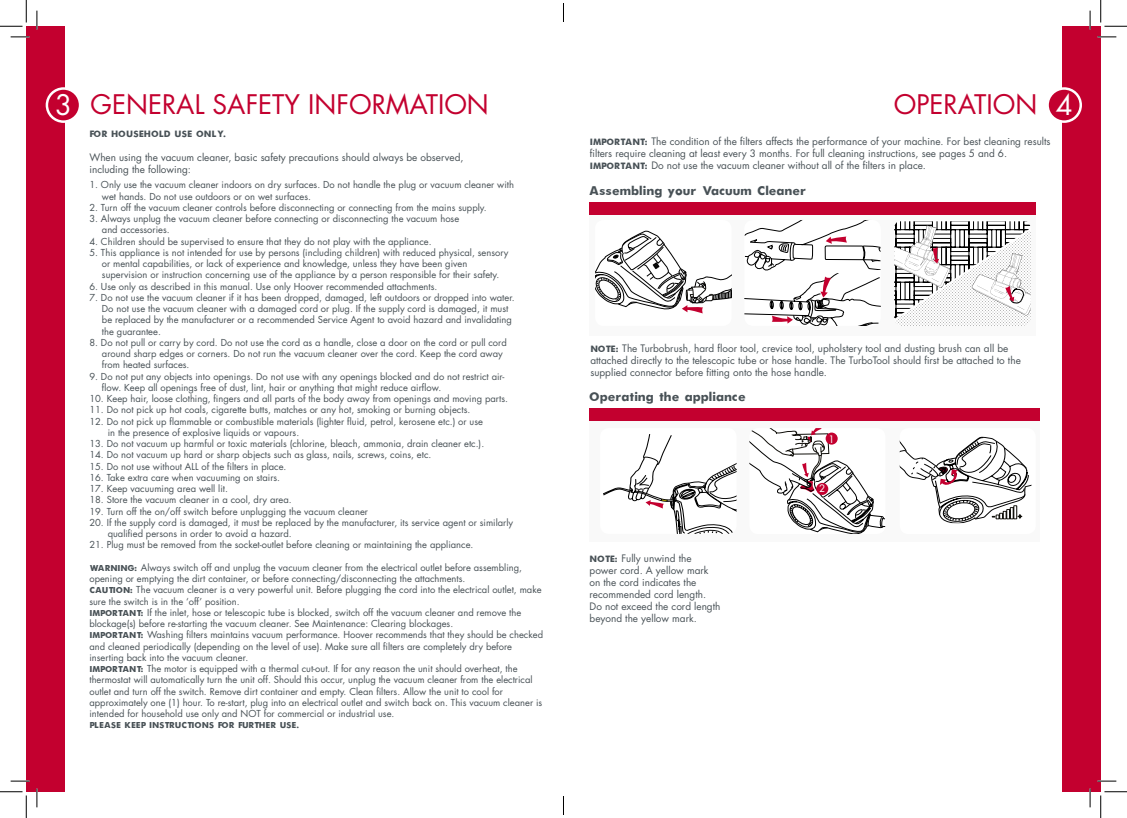
<style>
.page{position:relative;width:1127px;height:818px;background:#fff}
.page>*{position:absolute;margin:0;border:0;box-sizing:border-box;transform-origin:0 0}
.t1{font:27.5px "Futura";color:#fff}
.t2{font:26.25px "Futura";color:#c3002f}
.t3{font:700 13.75px "Futura";color:#485156}
.t4{font:10px/12px "Futura";color:#485156}
.t5{font:700 10px "Futura";color:#485156}
.t6{font:10px "Futura";color:#fff}
.t7{font:9.38px/11.2px "Futura";color:#485156}
.t8{font:700 9.38px "Futura";color:#485156}
.s1{font-weight:700}
</style>
<div class="page">
<div style="left:589px;top:203px;width:446px;height:133px;background:#f9f9f9"></div>
<div style="left:589px;top:408px;width:450px;height:133px;background:#f9f9f9"></div>
<div style="left:589px;top:203px;width:446px;height:12px;background:#c3002f"></div>
<div style="left:589px;top:408px;width:450px;height:12px;background:#c3002f"></div>
<div style="left:26px;top:26px;width:38px;height:766px;background:#c3002f"></div>
<div style="left:595px;top:220px;width:136px;height:106px;background:#fff;border-radius:9px"></div>
<svg style="left:595px;top:231px;width:137px;height:82px"></svg>
<svg style="left:744px;top:220px;width:136px;height:106px"></svg>
<svg style="left:894px;top:221px;width:136px;height:105px"></svg>
<div style="left:899px;top:428px;width:136px;height:106px;background:#fff;border-radius:9px"></div>
<svg style="left:899px;top:437px;width:132px;height:86px"></svg>
<svg style="left:749px;top:428px;width:136px;height:106px"></svg>
<div style="left:600px;top:428px;width:136px;height:106px;background:#fff;border-radius:9px"></div>
<svg style="left:603px;top:434px;width:133px;height:100px"></svg>
<div style="left:1062px;top:26px;width:38px;height:766px;background:#c3002f"></div>
<div style="left:47px;top:88px;width:33px;height:34px;background:#c3002f;border-radius:50%"></div>
<div style="left:46px;top:87px;width:35px;height:36px;border:2px solid #fff;border-radius:50%"></div>
<div style="left:1047px;top:88px;width:33px;height:34px;background:#c3002f;border-radius:50%"></div>
<div style="left:1046px;top:87px;width:35px;height:36px;border:2px solid #fff;border-radius:50%"></div>
<svg style="left:825px;top:432px;width:12px;height:13px"></svg>
<div style="left:816px;top:483px;width:12px;height:12px;background:#c3002f;border-radius:50%"></div>
<svg style="left:11px;top:36px;width:18px;height:2px"></svg>
<svg style="left:1097px;top:36px;width:18px;height:2px"></svg>
<svg style="left:11px;top:780px;width:18px;height:2px"></svg>
<svg style="left:1097px;top:780px;width:18px;height:2px"></svg>
<svg style="left:36px;top:11px;width:2px;height:18px"></svg>
<svg style="left:36px;top:788px;width:2px;height:19px"></svg>
<svg style="left:1089px;top:11px;width:1px;height:18px"></svg>
<svg style="left:1089px;top:788px;width:1px;height:19px"></svg>
<svg style="left:0;top:0;width:27px;height:27px"></svg>
<svg style="left:0;top:791px;width:27px;height:27px"></svg>
<svg style="left:1100px;top:0;width:26px;height:27px"></svg>
<svg style="left:1100px;top:791px;width:26px;height:27px"></svg>
<svg style="left:563px;top:3px;width:1px;height:19px"></svg>
<svg style="left:563px;top:796px;width:1px;height:19px"></svg>
<h2 class="t2" style="left:91px;top:86px;width:400px">GENERAL SAFETY INFORMATION</h2>
<h2 class="t2" style="left:893px;top:86px;width:145px">OPERATION</h2>
<p class="t4" style="left:589px;top:135px;width:462px"><span class="s1">IMPORTANT:</span> The condition of the filters affects the performance of your machine. For best cleaning results filters require cleaning at least every 3 months. For full cleaning instructions, see pages 5 and 6.<br><span class="s1">IMPORTANT:</span> Do not use the vacuum cleaner without all of the filters in place.</p>
<h1 class="t1" style="left:55px;top:86px;width:18px">3</h1>
<h1 class="t1" style="left:1055px;top:86px;width:18px">4</h1>
<p class="t5" style="left:89px;top:129px;width:138px">FOR HOUSEHOLD USE ONLY.</p>
<p class="t4" style="left:89px;top:151px;width:375px">When using the vacuum cleaner, basic safety precautions should always be observed, including the following:</p>
<p class="t7" style="left:102px;top:179px;width:413px;text-indent:-12px">1. Only use the vacuum cleaner indoors on dry surfaces. Do not handle the plug or vacuum cleaner with wet hands. Do not use outdoors or on wet surfaces.</p>
<p class="t7" style="left:89px;top:202px;width:398px">2. Turn off the vacuum cleaner controls before disconnecting or connecting from the mains supply.</p>
<p class="t7" style="left:102px;top:213px;width:359px;text-indent:-12px">3. Always unplug the vacuum cleaner before connecting or disconnecting the vacuum hose and accessories.</p>
<p class="t7" style="left:89px;top:235px;width:343px">4. Children should be supervised to ensure that they do not play with the appliance.</p>
<p class="t7" style="left:102px;top:247px;width:408px;text-indent:-12px">5. This appliance is not intended for use by persons (including children) with reduced physical, sensory or mental capabilities, or lack of experience and knowledge, unless they have been given supervision or instruction concerning use of the appliance by a person responsible for their safety.</p>
<p class="t7" style="left:89px;top:280px;width:349px">6. Use only as described in this manual. Use only Hoover recommended attachments.</p>
<p class="t7" style="left:102px;top:292px;width:414px;text-indent:-12px">7. Do not use the vacuum cleaner if it has been dropped, damaged, left outdoors or dropped into water.<br>Do not use the vacuum cleaner with a damaged cord or plug. If the supply cord is damaged, it must be replaced by the manufacturer or a recommended Service Agent to avoid hazard and invalidating the guarantee.</p>
<p class="t7" style="left:102px;top:337px;width:406px;text-indent:-12px">8. Do not pull or carry by cord. Do not use the cord as a handle, close a door on the cord or pull cord around sharp edges or corners. Do not run the vacuum cleaner over the cord. Keep the cord away from heated surfaces.</p>
<p class="t7" style="left:102px;top:370px;width:404px;text-indent:-12px">9. Do not put any objects into openings. Do not use with any openings blocked and do not restrict air&shy;flow. Keep all openings free of dust, lint, hair or anything that might reduce airflow.</p>
<p class="t7" style="left:89px;top:393px;width:420px">10. Keep hair, loose clothing, fingers and all parts of the body away from openings and moving parts.</p>
<p class="t7" style="left:89px;top:404px;width:382px">11. Do not pick up hot coals, cigarette butts, matches or any hot, smoking or burning objects.</p>
<p class="t7" style="left:108px;top:415px;width:377px;text-indent:-18px">12. Do not pick up flammable or combustible materials (lighter fluid, petrol, kerosene etc.) or use in the presence of explosive liquids or vapours.</p>
<p class="t7" style="left:89px;top:438px;width:396px">13. Do not vacuum up harmful or toxic materials (chlorine, bleach, ammonia, drain cleaner etc.).</p>
<p class="t7" style="left:89px;top:449px;width:343px">14. Do not vacuum up hard or sharp objects such as glass, nails, screws, coins, etc.</p>
<p class="t7" style="left:89px;top:460px;width:198px">15. Do not use without ALL of the filters in place.</p>
<p class="t7" style="left:89px;top:472px;width:192px">16. Take extra care when vacuuming on stairs.</p>
<p class="t7" style="left:89px;top:483px;width:140px">17. Keep vacuuming area well lit.</p>
<p class="t7" style="left:89px;top:494px;width:204px">18. Store the vacuum cleaner in a cool, dry area.</p>
<p class="t7" style="left:89px;top:505px;width:280px">19. Turn off the on/off switch before unplugging the vacuum cleaner</p>
<p class="t7" style="left:108px;top:517px;width:407px;text-indent:-18px">20. If the supply cord is damaged, it must be replaced by the manufacturer, its service agent or similarly qualified persons in order to avoid a hazard.</p>
<p class="t7" style="left:89px;top:539px;width:385px">21. Plug must be removed from the socket-outlet before cleaning or maintaining the appliance.</p>
<p class="t7" style="left:89px;top:562px;width:455px"><span class="s1">WARNING:</span> Always switch off and unplug the vacuum cleaner from the electrical outlet before assembling, opening or emptying the dirt container, or before connecting/disconnecting the attachments.<br><span class="s1">CAUTION:</span> The vacuum cleaner is a very powerful unit. Before plugging the cord into the electrical outlet, make sure the switch is in the ‘off’ position.<br><span class="s1">IMPORTANT:</span> If the inlet, hose or telescopic tube is blocked, switch off the vacuum cleaner and remove the blockage(s) before re-starting the vacuum cleaner. See Maintenance: Clearing blockages.<br><span class="s1">IMPORTANT:</span> Washing filters maintains vacuum performance. Hoover recommends that they should be checked and cleaned periodically (depending on the level of use). Make sure all filters are completely dry before inserting back into the vacuum cleaner.<br><span class="s1">IMPORTANT:</span> The motor is equipped with a thermal cut-out. If for any reason the unit should overheat, the thermostat will automatically turn the unit off. Should this occur, unplug the vacuum cleaner from the electrical outlet and turn off the switch. Remove dirt container and empty. Clean filters. Allow the unit to cool for approximately one (1) hour. To re-start, plug into an electrical outlet and switch back on. This vacuum cleaner is intended for household use only and NOT for commercial or industrial use.</p>
<p class="t8" style="left:89px;top:721px;width:211px">PLEASE KEEP INSTRUCTIONS FOR FURTHER USE.</p>
<h3 class="t3" style="left:589px;top:184px;width:218px">Assembling your Vacuum Cleaner</h3>
<p class="t4" style="left:590px;top:342px;width:432px"><span class="s1">NOTE:</span> The Turbobrush, hard floor tool, crevice tool, upholstery tool and dusting brush can all be attached directly to the telescopic tube or hose handle. The TurboTool should first be attached to the supplied connector before fitting onto the hose handle.</p>
<h3 class="t3" style="left:589px;top:389px;width:158px">Operating the appliance</h3>
<p class="t6" style="left:828px;top:432px;width:8px">1</p>
<p class="t6" style="left:819px;top:481px;width:8px">2</p>
<p class="t4" style="left:589px;top:552px;width:132px"><span class="s1">NOTE:</span> Fully unwind the power cord. A yellow mark on the cord indicates the recommended cord length.<br>Do not exceed the cord length beyond the yellow mark.</p>
</div>
